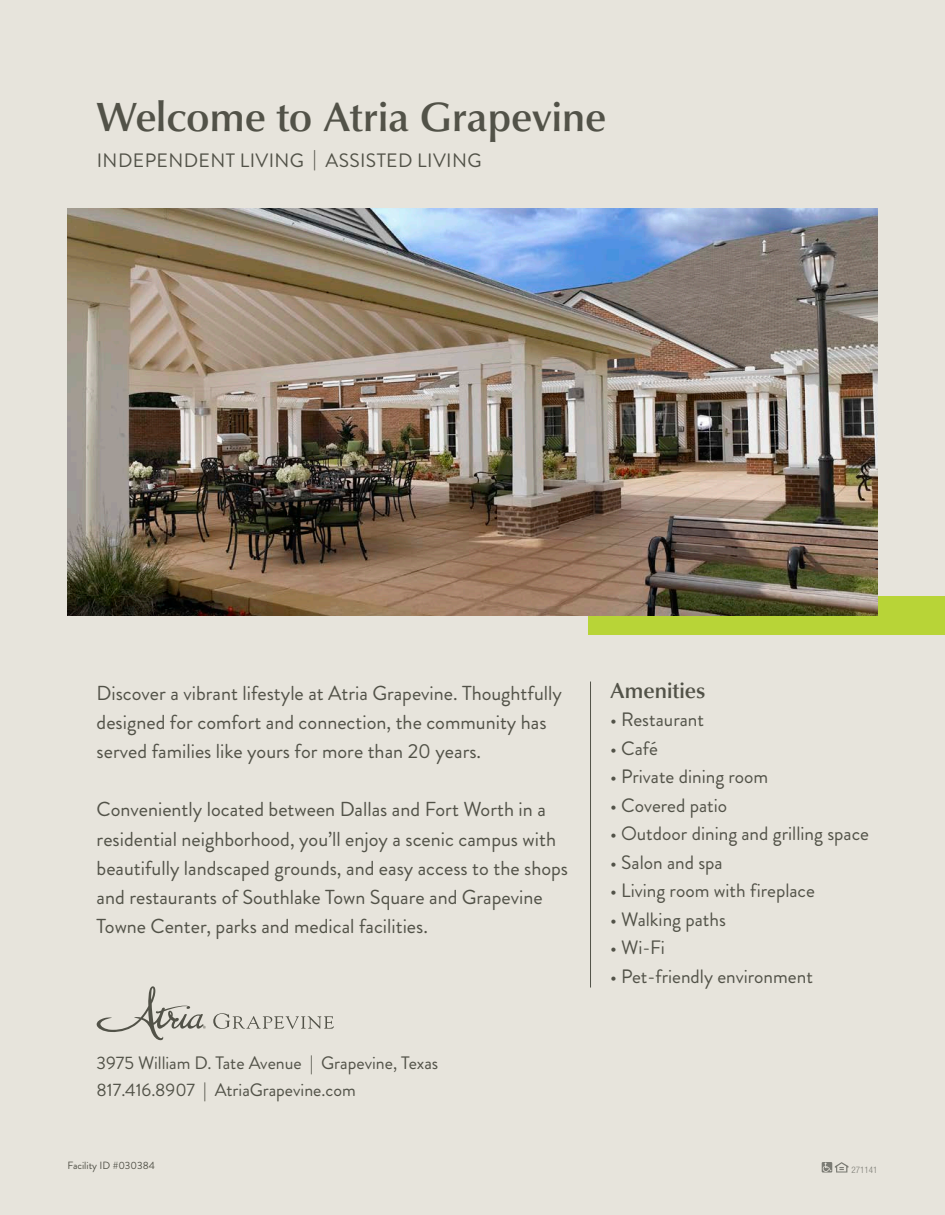
<style>
.page{position:relative;width:945px;height:1215px;background:#e7e4dc}
.page>*{position:absolute;margin:0;border:0;box-sizing:border-box;transform-origin:0 0}
.t1{font:500 42px "Classico URW";color:#525248}
.t2{font:500 22.35px "Classico URW";color:#525248}
.t3{font:20.25px/29.1px "Brandon Grotesque";color:#525248}
.t4{font:19.35px "Brandon Grotesque";color:#525248}
.t5{font:19.35px "Brandon Grotesque";letter-spacing:.02em;color:#525248}
.t6{font:18px "Brandon Grotesque";color:#525248}
.t7{font:10.5px "Brandon Grotesque";color:#525248}
.t8{font:300 condensed 9px "Helvetica Neue LT Std";color:#7b7b74}
</style>
<div class="page">
<div style="left:588px;top:596px;width:357px;height:39px;background:#b8d437"></div>
<img style="left:68px;top:208px;width:810px;height:408px">
<hr style="left:590px;top:682px;width:1px;height:306px;background:#525248">
<svg style="left:822px;top:1162px;width:26px;height:11px"></svg>
<svg style="left:97px;top:986px;width:109px;height:54px;background:#d2d0c8"></svg>
<svg style="left:213px;top:1013px;width:121px;height:16px;background:#cbc9c1"></svg>
<p class="t1" style="left:97px;top:85px;width:511px">Welcome to Atria Grapevine</p>
<p class="t5" style="left:97px;top:147px;width:386px">INDEPENDENT LIVING | ASSISTED LIVING</p>
<p class="t3" style="left:97px;top:679px;width:467px">Discover a vibrant lifestyle at Atria Grapevine. Thoughtfully designed for comfort and connection, the community has served families like yours for more than 20 years.</p>
<p class="t3" style="left:97px;top:795px;width:473px">Conveniently located between Dallas and Fort Worth in a residential neighborhood, you’ll enjoy a scenic campus with beautifully landscaped grounds, and easy access to the shops and restaurants of Southlake Town Square and Grapevine Towne Center, parks and medical facilities.</p>
<p class="t6" style="left:97px;top:1050px;width:343px">3975 William D. Tate Avenue | Grapevine, Texas</p>
<p class="t6" style="left:97px;top:1077px;width:261px">817.416.8907 | AtriaGrapevine.com</p>
<p class="t7" style="left:68px;top:1159px;width:89px">Facility ID #030384</p>
<p class="t2" style="left:610px;top:673px;width:97px">Amenities</p>
<p class="t4" style="left:610px;top:706px;width:96px">• Restaurant</p>
<p class="t4" style="left:610px;top:735px;width:49px">• Café</p>
<p class="t4" style="left:610px;top:763px;width:160px">• Private dining room</p>
<p class="t4" style="left:610px;top:792px;width:119px">• Covered patio</p>
<p class="t4" style="left:610px;top:820px;width:260px">• Outdoor dining and grilling space</p>
<p class="t4" style="left:610px;top:849px;width:114px">• Salon and spa</p>
<p class="t4" style="left:610px;top:877px;width:206px">• Living room with fireplace</p>
<p class="t4" style="left:610px;top:906px;width:117px">• Walking paths</p>
<p class="t4" style="left:610px;top:934px;width:56px">• Wi-Fi</p>
<p class="t4" style="left:610px;top:963px;width:204px">• Pet-friendly environment</p>
<p class="t8" style="left:852px;top:1164px;width:27px">271141</p>
</div>
